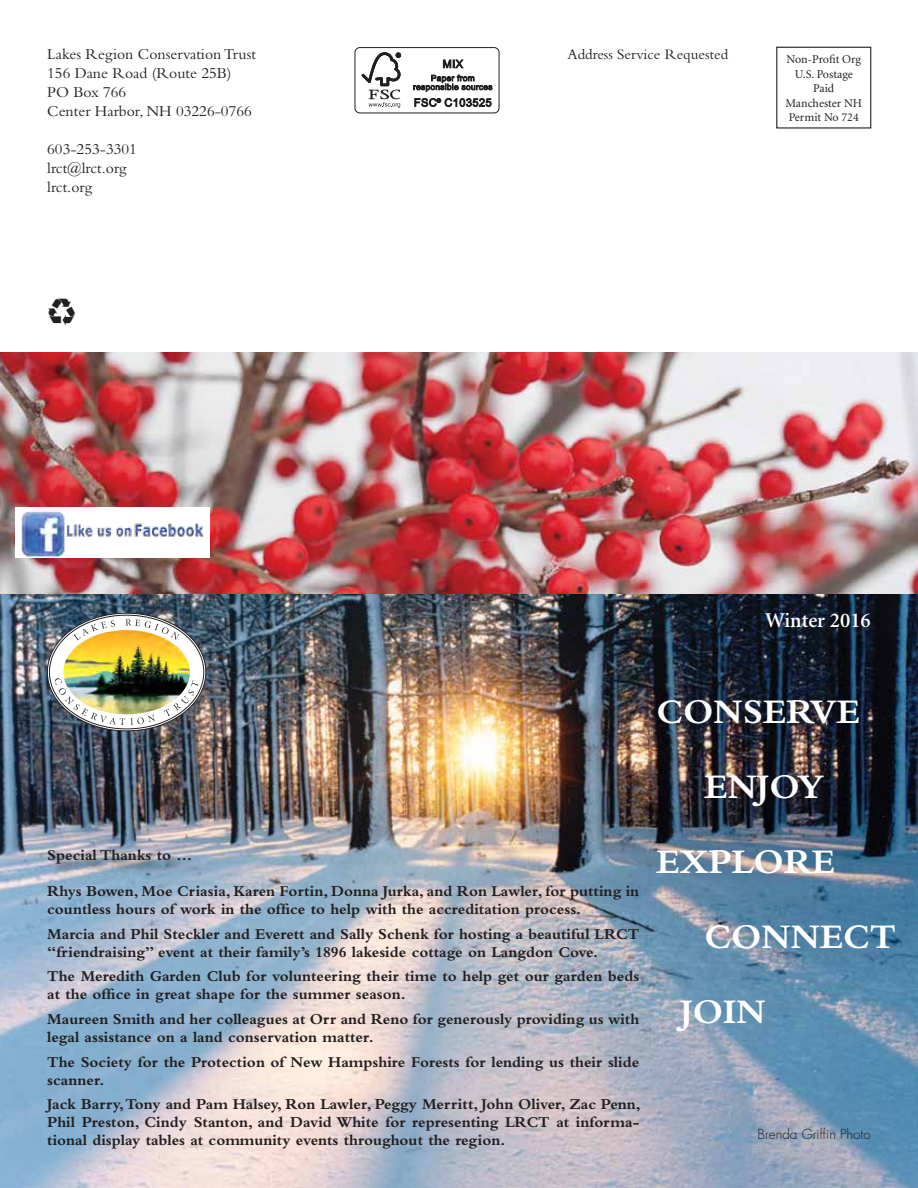
<style>
.page{position:relative;width:918px;height:1188px;background:#fff}
.page>*{position:absolute;margin:0;border:0;box-sizing:border-box;transform-origin:0 0}
.t1{font:700 36px "Bembo";color:#fff}
.t2{font:26.7px "Recycle";color:#231f20}
.t3{font:600 21px "Minion";color:#fff}
.t4{font:700 15.75px/18px "Bembo";color:#231f20}
.t5{font:15.75px/18.9px "Bembo";color:#231f20}
.t6{font:15px "Bembo";color:#231f20}
.t7{font:300 13.5px "Futura";color:#231f20}
.t8{font:12px/14.4px "Minion";color:#231f20;text-align:center}
</style>
<div class="page">
<img style="left:0;top:594px;width:918px;height:594px">
<div style="left:776px;top:47px;width:95px;height:82px;border:1px solid #231f20"></div>
<svg style="left:47px;top:613px;width:159px;height:118px"></svg>
<svg style="left:73px;top:620px;width:42px;height:10px"></svg>
<svg style="left:126px;top:619px;width:54px;height:11px"></svg>
<svg style="left:54px;top:678px;width:101px;height:47px"></svg>
<svg style="left:164px;top:680px;width:34px;height:36px"></svg>
<img style="left:63px;top:630px;width:127px;height:84px">
<img style="left:0;top:352px;width:918px;height:242px">
<div style="left:15px;top:508px;width:195px;height:50px;background:#fff"></div>
<img style="left:21px;top:511px;width:183px;height:46px">
<div style="left:354px;top:47px;width:146px;height:66px;border:1px solid #231f20;border-radius:5px"></div>
<svg style="left:361px;top:52px;width:40px;height:56px"></svg>
<svg style="left:443px;top:59px;width:21px;height:10px"></svg>
<svg style="left:413px;top:75px;width:79px;height:17px"></svg>
<svg style="left:414px;top:98px;width:78px;height:9px"></svg>
<div style="left:48px;top:849px;width:157px;height:30px;background:#231f20;opacity:.75"></div>
<p class="t5" style="left:47px;top:45px;width:210px">Lakes Region Conservation Trust<br>156 Dane Road (Route 25B)<br>PO Box 766<br>Center Harbor, NH 03226-0766</p>
<p class="t5" style="left:47px;top:139px;width:91px">603-253-3301 lrct@lrct.org lrct.org</p>
<h2 class="t2" style="left:15px;top:298px;width:63px">&amp; C</h2>
<p class="t4" style="left:47px;top:846px;width:146px">Special Thanks to …</p>
<p class="t6" style="left:568px;top:46px;width:162px">Address Service Requested</p>
<p class="t8" style="left:785px;top:53px;width:78px">Non-Profit Org<br>U.S. Postage<br>Paid<br>Manchester NH<br>Permit No 724</p>
<h3 class="t3" style="left:765px;top:610px;width:107px">Winter 2016</h3>
<h1 class="t1" style="left:657px;top:691px;width:205px">CONSERVE</h1>
<h1 class="t1" style="left:704px;top:766px;width:121px">ENJOY</h1>
<h1 class="t1" style="left:657px;top:841px;width:180px">EXPLORE</h1>
<p class="t4" style="left:47px;top:882px;width:594px">Rhys Bowen, Moe Criasia, Karen Fortin, Donna Jurka, and Ron Lawler, for putting in countless hours of work in the office to help with the accreditation process.</p>
<p class="t4" style="left:47px;top:924px;width:594px">Marcia and Phil Steckler and Everett and Sally Schenk for hosting a beautiful LRCT “friendraising” event at their family’s 1896 lakeside cottage on Langdon Cove.</p>
<p class="t4" style="left:47px;top:967px;width:594px">The Meredith Garden Club for volunteering their time to help get our garden beds at the office in great shape for the summer season.</p>
<p class="t4" style="left:47px;top:1010px;width:594px">Maureen Smith and her colleagues at Orr and Reno for generously providing us with legal assistance on a land conservation matter.</p>
<p class="t4" style="left:47px;top:1053px;width:594px">The Society for the Protection of New Hampshire Forests for lending us their slide scanner.</p>
<p class="t4" style="left:47px;top:1095px;width:595px;text-align:justify">Jack Barry, Tony and Pam Halsey, Ron Lawler, Peggy Merritt, John Oliver, Zac Penn, Phil Preston, Cindy Stanton, and David White for representing LRCT at informa&shy;tional display tables at community events throughout the region.</p>
<h1 class="t1" style="left:704px;top:916px;width:193px">CONNECT</h1>
<h1 class="t1" style="left:680px;top:991px;width:87px">JOIN</h1>
<p class="t7" style="left:758px;top:1125px;width:115px">Brenda Griffin Photo</p>
</div>
